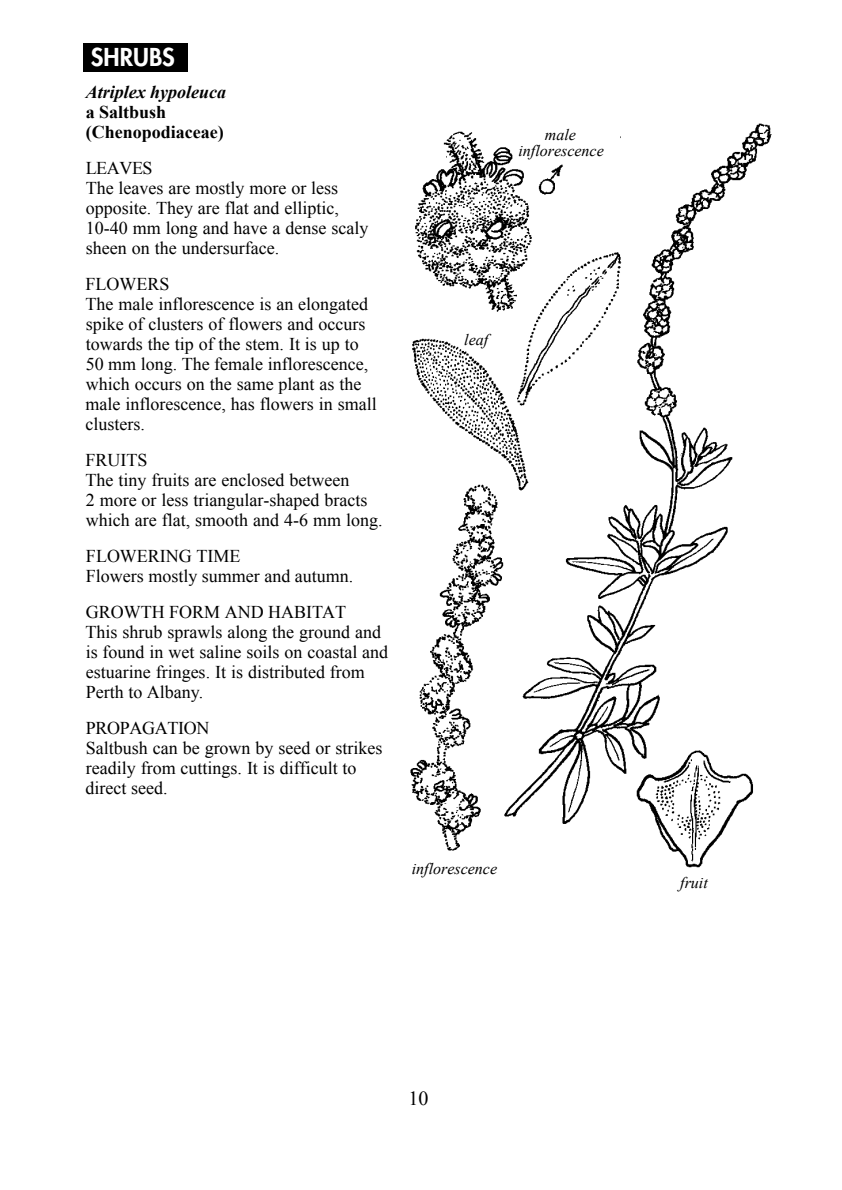
<style>
.page{position:relative;width:842px;height:1190px;background:#fff}
.page>*{position:absolute;margin:0;border:0;box-sizing:border-box;transform-origin:0 0}
.t1{font:800 24px "Futura";color:#fff}
.t2{font:20px "Times New Roman";color:#000}
.t3{font:18px/20px "Times New Roman";color:#000}
.t4{font:700 18px/20px "Times New Roman";color:#000}
.t5{font:italic 700 18px "Times New Roman";color:#000}
.t6{font:italic 16px/16px "Times New Roman";color:#000;text-align:center}
</style>
<div class="page">
<div style="left:84px;top:43px;width:104px;height:29px;background:#000"></div>
<img style="left:410px;top:123px;width:362px;height:745px">
<div style="left:607px;top:842px;width:37px;height:43px;background:#fff"></div>
<h1 class="t1" style="left:91px;top:45px;width:85px">SHRUBS</h1>
<p class="t5" style="left:86px;top:82px;width:142px">Atriplex hypoleuca</p>
<p class="t4" style="left:86px;top:102px;width:139px">a Saltbush (Chenopodiaceae)</p>
<p class="t3" style="left:86px;top:158px;width:284px">LEAVES<br>The leaves are mostly more or less opposite. They are flat and elliptic,<br>10-40 mm long and have a dense scaly sheen on the undersurface.</p>
<p class="t3" style="left:86px;top:274px;width:293px">FLOWERS<br>The male inflorescence is an elongated spike of clusters of flowers and occurs towards the tip of the stem. It is up to<br>50 mm long. The female inflorescence, which occurs on the same plant as the male inflorescence, has flowers in small clusters.</p>
<p class="t3" style="left:86px;top:450px;width:298px">FRUITS<br>The tiny fruits are enclosed between<br>2 more or less triangular-shaped bracts which are flat, smooth and 4-6 mm long.</p>
<p class="t3" style="left:86px;top:546px;width:269px">FLOWERING TIME<br>Flowers mostly summer and autumn.</p>
<p class="t3" style="left:86px;top:602px;width:304px">GROWTH FORM AND HABITAT<br>This shrub sprawls along the ground and is found in wet saline soils on coastal and estuarine fringes. It is distributed from<br>Perth to Albany.</p>
<p class="t3" style="left:86px;top:718px;width:298px">PROPAGATION<br>Saltbush can be grown by seed or strikes readily from cuttings. It is difficult to direct seed.</p>
<p class="t6" style="left:518px;top:126px;width:87px">male inflorescence</p>
<p class="t6" style="left:464px;top:332px;width:26px">leaf</p>
<p class="t6" style="left:412px;top:861px;width:87px">inflorescence</p>
<p class="t6" style="left:680px;top:874px;width:29px">fruit</p>
<p class="t2" style="left:408px;top:1087px;width:21px">10</p>
</div>
